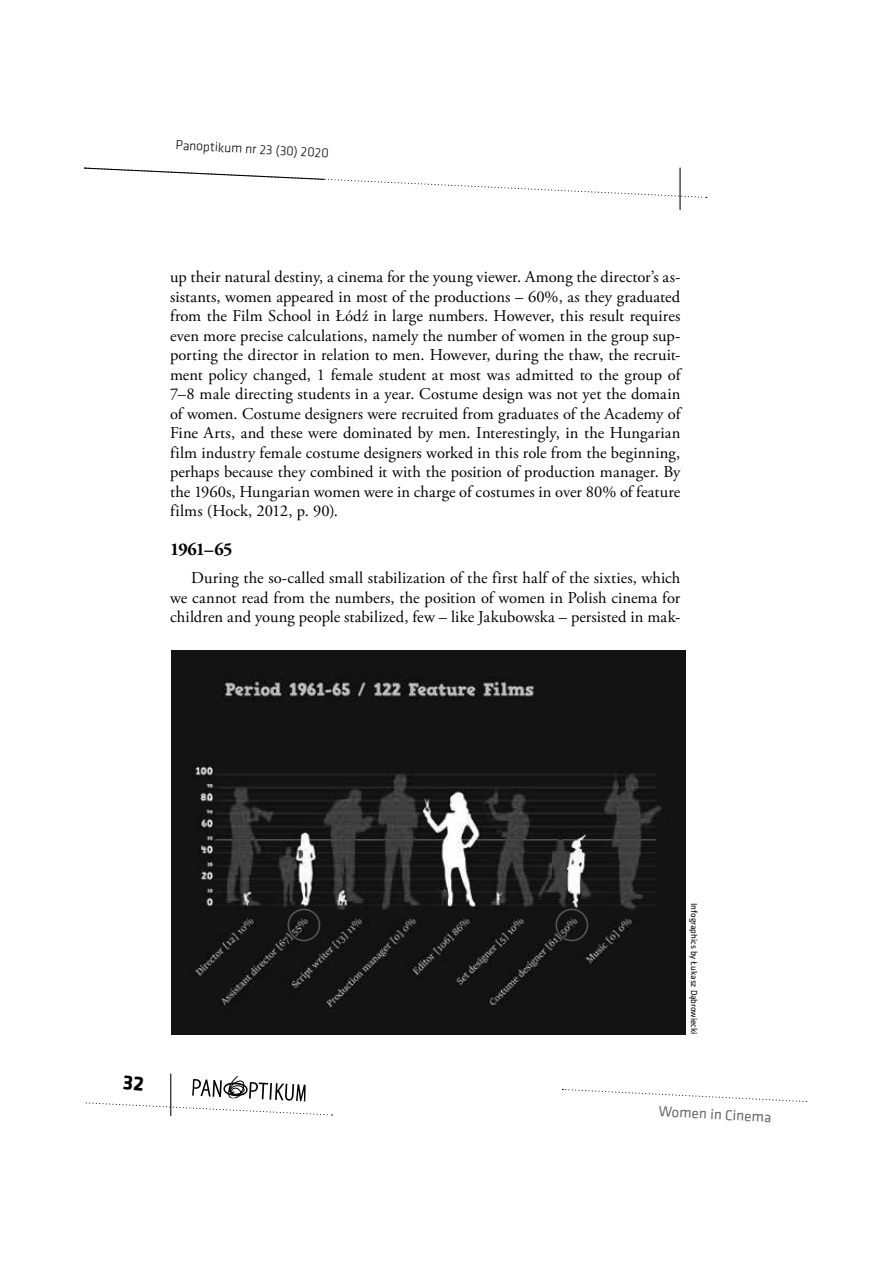
<style>
.page{position:relative;width:893px;height:1263px;background:#fff}
.page>*{position:absolute;margin:0;border:0;box-sizing:border-box;transform-origin:0 0}
.t1{font:700 18px "Adobe Garamond Pro";letter-spacing:-.04em;color:#000}
.t2{font:16.5px/19.5px "Adobe Garamond Pro";letter-spacing:.005em;color:#000;text-align:justify}
.t3{font:15px "Klavika";color:#6b6b6b}
.t4{font:300 13.5px "Klavika";color:#000}
.t5{font:9px "Klavika";color:#000}
</style>
<div class="page">
<svg style="left:85px;top:167px;width:622px;height:31px"></svg>
<hr style="left:679px;top:168px;width:1px;height:42px;background:#000">
<svg style="left:562px;top:1089px;width:246px;height:13px"></svg>
<hr style="left:170px;top:1074px;width:1px;height:42px;background:#000">
<img style="left:171px;top:650px;width:514px;height:385px">
<div style="left:555px;top:909px;width:33px;height:32px;border:2px solid #555;border-radius:50%"></div>
<div style="left:287px;top:909px;width:33px;height:32px;border:2px solid #555;border-radius:50%"></div>
<svg style="left:85px;top:1075px;width:247px;height:41px"></svg>
<p class="t4" style="left:176px;top:137px;width:155px;rotate:3deg">Panoptikum nr 23 (30) 2020</p>
<p class="t2" style="left:170px;top:268px;width:512px">up their natural destiny, a cinema for the young viewer. Among the director’s as&shy;sistants, women appeared in most of the productions – 60%, as they graduated from the Film School in Łódź in large numbers. However, this result requires even more precise calculations, namely the number of women in the group sup&shy;porting the director in relation to men. However, during the thaw, the recruit&shy;ment policy changed, 1 female student at most was admitted to the group of 7–8 male directing students in a year. Costume design was not yet the domain of women. Costume designers were recruited from graduates of the Academy of Fine Arts, and these were dominated by men. Interestingly, in the Hungarian film industry female costume designers worked in this role from the beginning, perhaps because they combined it with the position of production manager. By the 1960s, Hungarian women were in charge of costumes in over 80% of feature films (Hock, 2012, p. 90).</p>
<p class="t1" style="left:170px;top:539px;width:64px">1961–65</p>
<p class="t2" style="left:170px;top:570px;width:512px;text-indent:21px">During the so-called small stabilization of the first half of the sixties, which we cannot read from the numbers, the position of women in Polish cinema for children and young people stabilized, few – like Jakubowska – persisted in mak-</p>
<p class="t5" style="left:698px;top:903px;width:133px;rotate:90deg">Infographics by Łukasz Dąbrowiecki</p>
<p class="t3" style="left:659px;top:1105px;width:114px;rotate:3deg">Women in Cinema</p>
</div>
